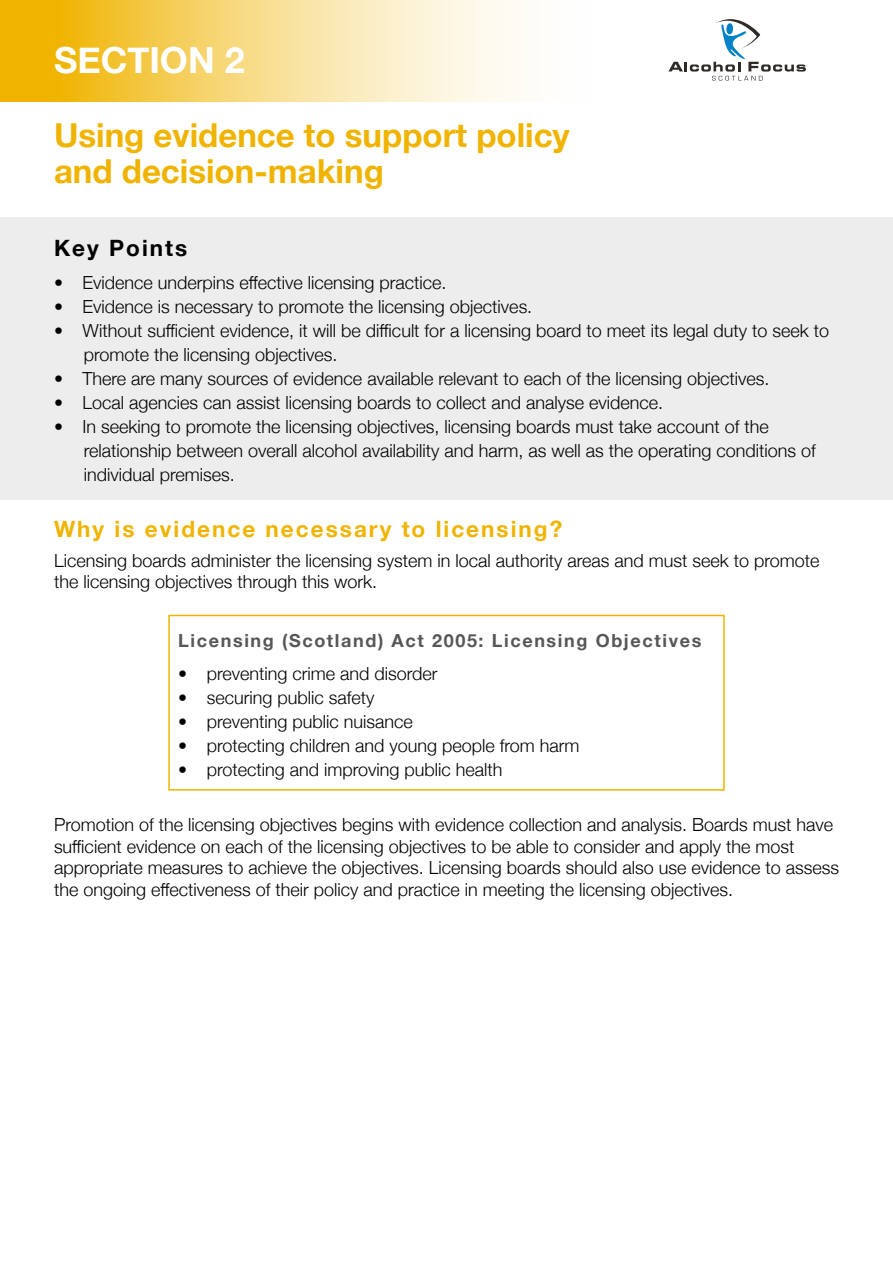
<style>
.page{position:relative;width:893px;height:1263px;background:#fff}
.page>*{position:absolute;margin:0;border:0;box-sizing:border-box;transform-origin:0 0}
.t1{font:700 36px "Helvetica Neue";color:#fff}
.t2{font:700 33px/36px "Helvetica Neue";color:#f0b400}
.t3{font:700 22.5px "Helvetica Neue";letter-spacing:.09em;color:#f0b400}
.t4{font:700 22.5px "Helvetica Neue";letter-spacing:.09em;color:#000}
.t5{font:300 18px/21.6px "Helvetica Neue";color:#000}
.t6{font:700 18px "Helvetica Neue";letter-spacing:.09em;color:#575756}
</style>
<div class="page">
<svg style="left:0;top:0;width:519px;height:102px;background:#f7d981"></svg>
<div style="left:0;top:217px;width:893px;height:283px;background:#ededed"></div>
<svg style="left:668px;top:19px;width:138px;height:62px"></svg>
<div style="left:726px;top:23px;width:7px;height:12px;background:#0082c9;border-radius:50%"></div>
<div style="left:168px;top:615px;width:557px;height:176px;border:2px solid #f0b400"></div>
<h1 class="t1" style="left:54px;top:32px;width:192px">SECTION 2</h1>
<h2 class="t2" style="left:54px;top:118px;width:517px">Using evidence to support policy and decision-making</h2>
<p class="t4" style="left:54px;top:230px;width:135px">Key Points</p>
<p class="t5" style="left:54px;top:270px;width:394px">• Evidence underpins effective licensing practice.</p>
<p class="t5" style="left:54px;top:294px;width:480px">• Evidence is necessary to promote the licensing objectives.</p>
<p class="t5" style="left:84px;top:317px;width:747px;line-height:24px;text-indent:-30px">• Without sufficient evidence, it will be difficult for a licensing board to meet its legal duty to seek to promote the licensing objectives.</p>
<p class="t5" style="left:54px;top:366px;width:717px">• There are many sources of evidence available relevant to each of the licensing objectives.</p>
<p class="t5" style="left:54px;top:390px;width:611px">• Local agencies can assist licensing boards to collect and analyse evidence.</p>
<p class="t5" style="left:84px;top:413px;width:733px;line-height:24px;text-indent:-30px">• In seeking to promote the licensing objectives, licensing boards must take account of the relationship between overall alcohol availability and harm, as well as the operating conditions of individual premises.</p>
<p class="t3" style="left:54px;top:511px;width:510px">Why is evidence necessary to licensing?</p>
<p class="t5" style="left:54px;top:548px;width:767px">Licensing boards administer the licensing system in local authority areas and must seek to promote the licensing objectives through this work.</p>
<p class="t6" style="left:178px;top:627px;width:524px">Licensing (Scotland) Act 2005: Licensing Objectives</p>
<p class="t5" style="left:178px;top:661px;width:261px">• preventing crime and disorder</p>
<p class="t5" style="left:178px;top:685px;width:198px">• securing public safety</p>
<p class="t5" style="left:178px;top:709px;width:236px">• preventing public nuisance</p>
<p class="t5" style="left:178px;top:733px;width:403px">• protecting children and young people from harm</p>
<p class="t5" style="left:178px;top:757px;width:326px">• protecting and improving public health</p>
<p class="t5" style="left:54px;top:812px;width:786px">Promotion of the licensing objectives begins with evidence collection and analysis. Boards must have sufficient evidence on each of the licensing objectives to be able to consider and apply the most appropriate measures to achieve the objectives. Licensing boards should also use evidence to assess the ongoing effectiveness of their policy and practice in meeting the licensing objectives.</p>
</div>
